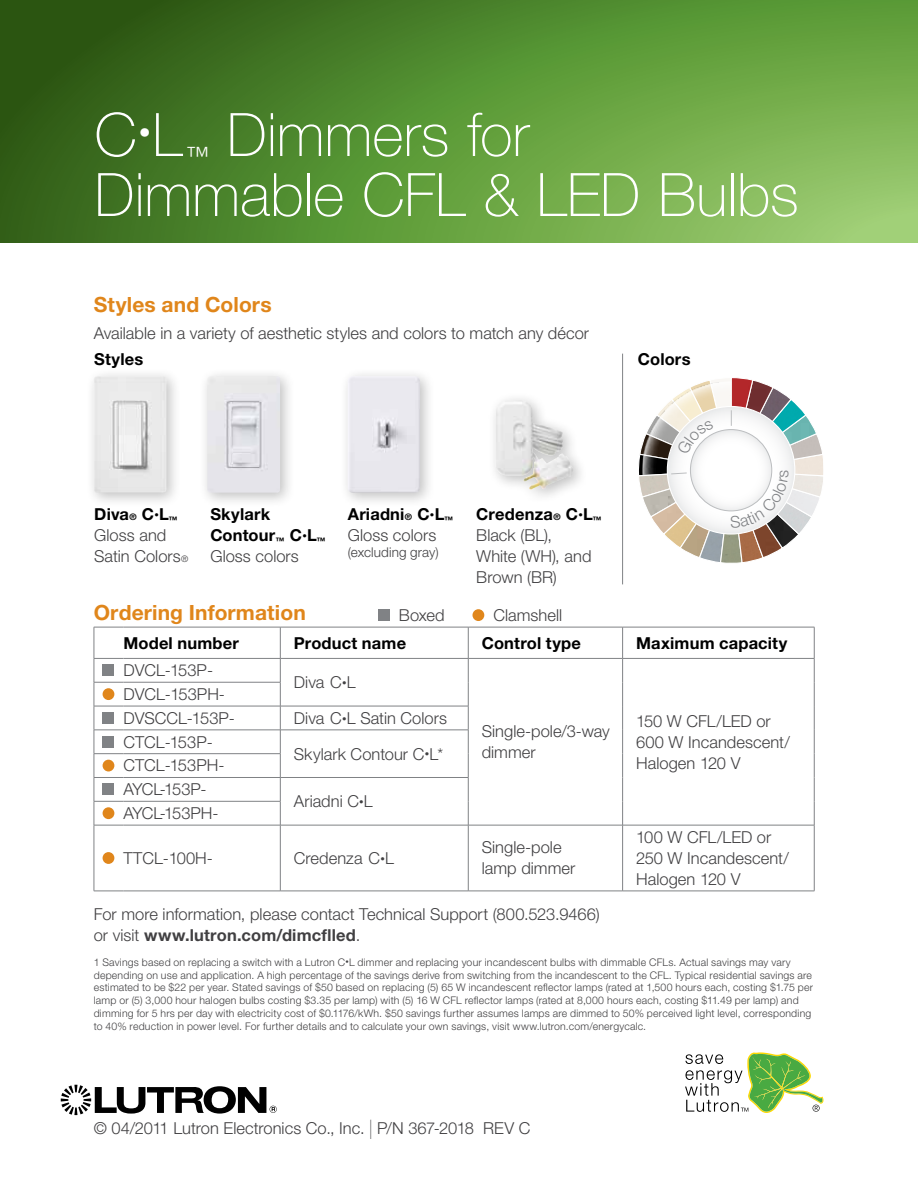
<style>
.page{position:relative;width:918px;height:1188px;background:#fff}
.page>*{position:absolute;margin:0;border:0;box-sizing:border-box;transform-origin:0 0}
.t1{font:100 60px/60px "Helvetica Neue LT Std";color:#fff}
.t2{font:100 24px "Helvetica Neue LT Std";color:#fff}
.t3{font:700 21px "Helvetica Neue LT Std";letter-spacing:.005em;color:#e0861b}
.t4{font:300 16.5px/21px "Helvetica Neue LT Std";color:#414042}
.t5{font:700 16.5px/21px "Helvetica Neue LT Std";letter-spacing:.01em;color:#000}
.t6{font:300 13.5px "Helvetica Neue LT Std";letter-spacing:.01em;color:#414042}
.t7{font:300 10.5px/12.8px "Helvetica Neue LT Std";letter-spacing:.02em;color:#414042}
.s1{font-size:60px}
.s2{font-weight:300}
.s3{font-weight:700;color:#000}
.s4{font-weight:700;font-size:9px;color:#000}
.s5{font-size:9px}
.s6{font-weight:300;color:#414042}
.s7{font-weight:700}
.s8{font-size:6.75px}
.s9{font-weight:200;font-size:27px}
</style>
<div class="page">
<svg style="left:0;top:0;width:918px;height:243px;background:#599037"></svg>
<svg style="left:61px;top:1085px;width:216px;height:30px"></svg>
<svg style="left:685px;top:1052px;width:139px;height:61px"></svg>
<hr style="left:123px;top:682px;width:158px;height:1px;background:#808285">
<hr style="left:123px;top:730px;width:157px;height:1px;background:#808285">
<hr style="left:280px;top:730px;width:188px;height:1px;background:#808285">
<hr style="left:123px;top:753px;width:158px;height:1px;background:#808285">
<hr style="left:123px;top:777px;width:157px;height:1px;background:#808285">
<hr style="left:280px;top:777px;width:188px;height:1px;background:#808285">
<hr style="left:123px;top:801px;width:158px;height:1px;background:#808285">
<hr style="left:123px;top:825px;width:157px;height:1px;background:#808285">
<hr style="left:280px;top:825px;width:188px;height:1px;background:#808285">
<hr style="left:468px;top:825px;width:155px;height:1px;background:#808285">
<hr style="left:623px;top:825px;width:191px;height:1px;background:#808285">
<svg style="left:95px;top:627px;width:28px;height:1px"></svg>
<hr style="left:94px;top:627px;width:1px;height:31px;background:#808285">
<hr style="left:123px;top:627px;width:157px;height:1px;background:#808285">
<hr style="left:280px;top:627px;width:188px;height:1px;background:#808285">
<hr style="left:468px;top:627px;width:155px;height:1px;background:#808285">
<hr style="left:468px;top:627px;width:1px;height:31px;background:#808285">
<hr style="left:623px;top:627px;width:191px;height:1px;background:#808285">
<hr style="left:622px;top:627px;width:1px;height:31px;background:#808285">
<hr style="left:814px;top:627px;width:1px;height:31px;background:#808285">
<svg style="left:468px;top:659px;width:1px;height:166px"></svg>
<svg style="left:622px;top:659px;width:1px;height:166px"></svg>
<svg style="left:814px;top:659px;width:1px;height:166px"></svg>
<hr style="left:94px;top:825px;width:1px;height:66px;background:#808285">
<hr style="left:468px;top:825px;width:1px;height:66px;background:#808285">
<hr style="left:622px;top:825px;width:1px;height:66px;background:#808285">
<hr style="left:814px;top:825px;width:1px;height:66px;background:#808285">
<svg style="left:94px;top:891px;width:29px;height:1px"></svg>
<hr style="left:123px;top:891px;width:157px;height:1px;background:#808285">
<hr style="left:280px;top:891px;width:188px;height:1px;background:#808285">
<hr style="left:468px;top:891px;width:155px;height:1px;background:#808285">
<hr style="left:623px;top:891px;width:191px;height:1px;background:#808285">
<hr style="left:123px;top:658px;width:157px;height:1px;background:#808285">
<hr style="left:280px;top:658px;width:188px;height:1px;background:#808285">
<hr style="left:468px;top:658px;width:155px;height:1px;background:#808285">
<hr style="left:623px;top:658px;width:191px;height:1px;background:#808285">
<hr style="left:123px;top:706px;width:157px;height:1px;background:#808285">
<hr style="left:280px;top:706px;width:188px;height:1px;background:#808285">
<svg style="left:94px;top:658px;width:29px;height:168px"></svg>
<hr style="left:280px;top:627px;width:1px;height:31px;background:#808285">
<svg style="left:280px;top:659px;width:1px;height:166px"></svg>
<hr style="left:280px;top:825px;width:1px;height:66px;background:#808285">
<div style="left:103px;top:664px;width:11px;height:12px;background:#808285"></div>
<div style="left:103px;top:688px;width:11px;height:12px;background:#e0861b;border-radius:50%"></div>
<div style="left:103px;top:712px;width:11px;height:12px;background:#808285"></div>
<div style="left:103px;top:736px;width:11px;height:12px;background:#808285"></div>
<div style="left:103px;top:760px;width:11px;height:11px;background:#e0861b;border-radius:50%"></div>
<div style="left:103px;top:783px;width:11px;height:12px;background:#808285"></div>
<div style="left:103px;top:807px;width:11px;height:12px;background:#e0861b;border-radius:50%"></div>
<div style="left:103px;top:852px;width:11px;height:12px;background:#e0861b;border-radius:50%"></div>
<div style="left:378px;top:609px;width:12px;height:12px;background:#808285"></div>
<div style="left:473px;top:609px;width:11px;height:12px;background:#e0861b;border-radius:50%"></div>
<div style="left:199px;top:368px;width:97px;height:140px;background:#000;opacity:.25"></div>
<img style="left:207px;top:376px;width:73px;height:117px">
<div style="left:85px;top:368px;width:97px;height:140px;background:#000;opacity:.25"></div>
<img style="left:93px;top:376px;width:73px;height:117px">
<div style="left:487px;top:392px;width:102px;height:112px;background:#000;opacity:.25"></div>
<img style="left:496px;top:401px;width:34px;height:75px">
<div style="left:339px;top:368px;width:96px;height:140px;background:#000;opacity:.25"></div>
<img style="left:348px;top:376px;width:72px;height:117px">
<hr style="left:622px;top:354px;width:1px;height:230px;background:#808285">
<svg style="left:638px;top:377px;width:185px;height:186px"></svg>
<h1 class="t1" style="left:94px;top:105px;width:44px">C</h1>
<h2 class="t2" style="left:139px;top:119px;width:72px">•<span class="s1">L</span><span class="s2">™</span></h2>
<h1 class="t1" style="left:94px;top:105px;width:706px;text-indent:132px">Dimmers for<br>Dimmable CFL &amp; LED Bulbs</h1>
<h3 class="t3" style="left:94px;top:292px;width:179px">Styles and Colors</h3>
<h3 class="t4" style="left:94px;top:323px;width:497px">Available in a variety of aesthetic styles and colors to match any décor</h3>
<h3 class="t5" style="left:94px;top:349px;width:51px">Styles</h3>
<h3 class="t5" style="left:638px;top:349px;width:54px">Colors</h3>
<h3 class="t4" style="left:94px;top:503px;width:96px"><span class="s3">Diva</span><span class="s4">®</span> <span class="s3">C</span><span class="s4">•</span><span class="s3">L</span><sub>™<br></sub>Gloss and<br>Satin Colors<span class="s5">®</span></h3>
<h3 class="t5" style="left:210px;top:503px;width:117px">Skylark<br>Contour<sub>™</sub> C<span class="s5">•</span>L<sub>™<br></sub><span class="s6">Gloss colors</span></h3>
<h3 class="t4" style="left:348px;top:503px;width:107px"><span class="s3">Ariadni</span><span class="s4">®</span> <span class="s3">C</span><span class="s4">•</span><span class="s3">L</span><sub>™<br></sub>Gloss colors</h3>
<p class="t6" style="left:348px;top:544px;width:92px">(excluding gray)</p>
<h3 class="t4" style="left:476px;top:503px;width:127px"><span class="s3">Credenza</span><span class="s4">®</span> <span class="s3">C</span><span class="s4">•</span><span class="s3">L</span><sub>™<br></sub>Black (BL),<br>White (WH), and<br>Brown (BR)</h3>
<h3 class="t3" style="left:94px;top:600px;width:214px">Ordering Information</h3>
<h3 class="t4" style="left:399px;top:604px;width:47px">Boxed</h3>
<h3 class="t4" style="left:493px;top:604px;width:70px">Clamshell</h3>
<h3 class="t5" style="left:123px;top:632px;width:117px">Model number</h3>
<h3 class="t5" style="left:294px;top:632px;width:114px">Product name</h3>
<h3 class="t5" style="left:482px;top:632px;width:101px">Control type</h3>
<h3 class="t5" style="left:636px;top:632px;width:153px">Maximum capacity</h3>
<h3 class="t4" style="left:123px;top:660px;width:91px">DVCL-153P-</h3>
<h3 class="t4" style="left:294px;top:671px;width:63px">Diva C<span class="s5">•</span>L</h3>
<h3 class="t4" style="left:482px;top:720px;width:130px">Single-pole/3-way dimmer</h3>
<h3 class="t4" style="left:636px;top:710px;width:155px">150 W CFL/LED or<br>600 W Incandescent/<br>Halogen 120 V</h3>
<h3 class="t4" style="left:123px;top:682px;width:113px;line-height:23.9px">DVCL-153PH-<br>DVSCCL-153P-</h3>
<h3 class="t4" style="left:294px;top:707px;width:155px">Diva C<span class="s5">•</span>L Satin Colors</h3>
<h3 class="t4" style="left:123px;top:731px;width:91px">CTCL-153P-</h3>
<h3 class="t4" style="left:294px;top:743px;width:151px">Skylark Contour C<span class="s5">•</span>L*</h3>
<h3 class="t4" style="left:123px;top:753px;width:103px;line-height:23.9px">CTCL-153PH-<br>AYCL-153P-</h3>
<h3 class="t4" style="left:294px;top:790px;width:81px">Ariadni C<span class="s5">•</span>L</h3>
<h3 class="t4" style="left:123px;top:802px;width:97px">AYCL-153PH-</h3>
<h3 class="t4" style="left:123px;top:847px;width:91px">TTCL-100H-</h3>
<h3 class="t4" style="left:294px;top:847px;width:102px">Credenza C<span class="s5">•</span>L</h3>
<h3 class="t4" style="left:482px;top:837px;width:95px">Single-pole lamp dimmer</h3>
<h3 class="t4" style="left:636px;top:826px;width:154px">100 W CFL/LED or<br>250 W Incandescent/<br>Halogen 120 V</h3>
<h3 class="t4" style="left:94px;top:903px;width:508px">For more information, please contact Technical Support (800.523.9466) or visit <span class="s7">www.lutron.com/dimcflled</span>.</h3>
<p class="t7" style="left:94px;top:956px;width:721px">1 Savings based on replacing a switch with a Lutron C<span class="s8">•</span>L dimmer and replacing your incandescent bulbs with dimmable CFLs. Actual savings may vary depending on use and application. A high percentage of the savings derive from switching from the incandescent to the CFL. Typical residential savings are estimated to be $22 per year. Stated savings of $50 based on replacing (5) 65 W incandescent reflector lamps (rated at 1,500 hours each, costing $1.75 per lamp or (5) 3,000 hour halogen bulbs costing $3.35 per lamp) with (5) 16 W CFL reflector lamps (rated at 8,000 hours each, costing $11.49 per lamp) and dimming for 5 hrs per day with electricity cost of $0.1176/kWh. $50 savings further assumes lamps are dimmed to 50% perceived light level, corresponding to 40% reduction in power level. For further details and to calculate your own savings, visit www.lutron.com/energycalc.</p>
<h3 class="t4" style="left:94px;top:1117px;width:438px">© 04/2011 Lutron Electronics Co., Inc. <span class="s9">I</span> P/N 367-2018 REV C</h3>
</div>
